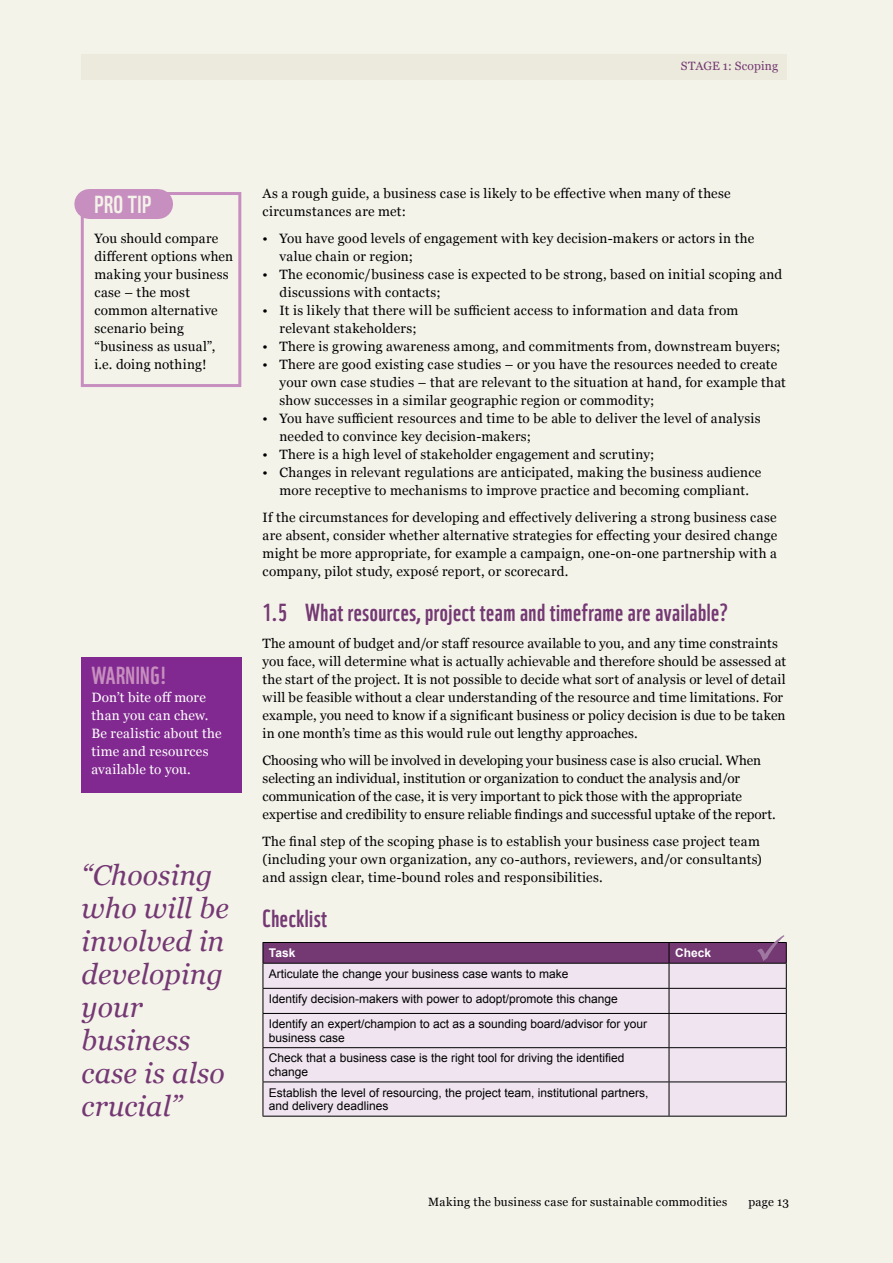
<style>
.page{position:relative;width:893px;height:1263px;background:#f4f3ea}
.page>*{position:absolute;margin:0;border:0;box-sizing:border-box;transform-origin:0 0}
.t1{font:italic 28.5px/33px "Georgia";letter-spacing:.005em;color:#743873}
.t2{font:24px "WWF";letter-spacing:.02em;color:#743873}
.t3{font:24px "WWF";color:#c78fbf}
.t4{font:24px "WWF";color:#f4f3ea}
.t5{font:13.5px/18px "Georgia";letter-spacing:.01em;color:#000}
.t6{font:13.5px/18px "Georgia";letter-spacing:.02em;color:#fff}
.t7{font:12px/25px "Arial";color:#000}
.t8{font:12px "Georgia";letter-spacing:.025em;color:#000}
.t9{font:12px "Georgia";letter-spacing:.005em;color:#743873}
.t10{font:700 12px "Arial";color:#fff}
</style>
<div class="page">
<div style="left:81px;top:54px;width:706px;height:26px;background:#eceadc"></div>
<div style="left:264px;top:1014px;width:522px;height:102px;background:#efe4f0"></div>
<hr style="left:263px;top:1013px;width:406px;height:1px;background:#000">
<hr style="left:263px;top:1014px;width:1px;height:33px;background:#000">
<hr style="left:669px;top:1013px;width:118px;height:1px;background:#000">
<hr style="left:669px;top:1014px;width:1px;height:33px;background:#000">
<hr style="left:786px;top:1014px;width:1px;height:33px;background:#000">
<hr style="left:263px;top:1047px;width:406px;height:1px;background:#000">
<hr style="left:263px;top:1048px;width:1px;height:33px;background:#000">
<hr style="left:669px;top:1047px;width:118px;height:1px;background:#000">
<hr style="left:669px;top:1048px;width:1px;height:33px;background:#000">
<hr style="left:786px;top:1048px;width:1px;height:33px;background:#000">
<hr style="left:263px;top:1081px;width:406px;height:1px;background:#000">
<hr style="left:263px;top:1082px;width:1px;height:34px;background:#000">
<hr style="left:669px;top:1081px;width:118px;height:1px;background:#000">
<hr style="left:669px;top:1082px;width:1px;height:34px;background:#000">
<hr style="left:786px;top:1082px;width:1px;height:34px;background:#000">
<hr style="left:263px;top:1116px;width:406px;height:1px;background:#000">
<hr style="left:669px;top:1116px;width:118px;height:1px;background:#000">
<div style="left:89px;top:189px;width:69px;height:30px;background:#c78fbf"></div>
<div style="left:81px;top:192px;width:160px;height:195px;border:3px solid #c78fbf"></div>
<div style="left:81px;top:657px;width:160px;height:135px;background:#812990"></div>
<svg style="left:263px;top:935px;width:524px;height:78px"></svg>
<p class="t9" style="left:681px;top:57px;width:99px">Stage 1: Scoping</p>
<p class="t5" style="left:263px;top:184px;width:470px">As a rough guide, a business case is likely to be effective when many of these circumstances are met:</p>
<p class="t5" style="left:280px;top:229px;width:476px;text-indent:-17px">• You have good levels of engagement with key decision-makers or actors in the value chain or region;</p>
<p class="t5" style="left:280px;top:265px;width:504px;text-indent:-17px">• The economic/business case is expected to be strong, based on initial scoping and discussions with contacts;</p>
<p class="t5" style="left:280px;top:301px;width:460px;text-indent:-17px">• It is likely that there will be sufficient access to information and data from relevant stakeholders;</p>
<p class="t5" style="left:263px;top:337px;width:519px">• There is growing awareness among, and commitments from, downstream buyers;</p>
<p class="t5" style="left:280px;top:355px;width:508px;text-indent:-17px">• There are good existing case studies – or you have the resources needed to create your own case studies – that are relevant to the situation at hand, for example that show successes in a similar geographic region or commodity;</p>
<p class="t5" style="left:280px;top:409px;width:483px;text-indent:-17px">• You have sufficient resources and time to be able to deliver the level of analysis needed to convince key decision-makers;</p>
<p class="t5" style="left:263px;top:445px;width:393px">• There is a high level of stakeholder engagement and scrutiny;</p>
<p class="t5" style="left:263px;top:463px;width:500px;text-align:center">• Changes in relevant regulations are anticipated, making the business audience more receptive to mechanisms to improve practice and becoming compliant.</p>
<p class="t5" style="left:263px;top:508px;width:516px;text-align:justify">If the circumstances for developing and effectively delivering a strong business case are absent, consider whether alternative strategies for effecting your desired change might be more appropriate, for example a campaign, one-on-one partnership with a company, pilot study, exposé report, or scorecard.</p>
<h2 class="t2" style="left:263px;top:594px;width:467px">1.5 What resources, project team and timeframe are available?</h2>
<p class="t5" style="left:263px;top:634px;width:525px">The amount of budget and/or staff resource available to you, and any time constraints you face, will determine what is actually achievable and therefore should be assessed at the start of the project. It is not possible to decide what sort of analysis or level of detail will be feasible without a clear understanding of the resource and time limitations. For example, you need to know if a significant business or policy decision is due to be taken in one month’s time as this would rule out lengthy approaches.</p>
<p class="t5" style="left:263px;top:751px;width:515px">Choosing who will be involved in developing your business case is also crucial. When selecting an individual, institution or organization to conduct the analysis and/or communication of the case, it is very important to pick those with the appropriate expertise and credibility to ensure reliable findings and successful uptake of the report.</p>
<p class="t5" style="left:263px;top:832px;width:501px">The final step of the scoping phase is to establish your business case project team (including your own organization, any co-authors, reviewers, and/or consultants)</p>
<h2 class="t4" style="left:94px;top:186px;width:59px">PRO TIP</h2>
<p class="t5" style="left:94px;top:229px;width:140px">You should compare different options when making your business case – the most common alternative scenario being “business as usual”, i.e. doing nothing!</p>
<h2 class="t3" style="left:91px;top:657px;width:35px">WARNING</h2>
<h2 class="t3" style="left:160px;top:657px;width:8px">!</h2>
<p class="t6" style="left:91px;top:688px;width:132px">Don’t bite off more than you can chew.<br>Be realistic about the time and resources available to you.</p>
<h1 class="t1" style="left:82px;top:858px;width:132px">“Choosing</h1>
<p class="t5" style="left:263px;top:868px;width:342px">and assign clear, time-bound roles and responsibilities.</p>
<h1 class="t1" style="left:82px;top:891px;width:149px">who will be involved in developing your business case is also crucial”</h1>
<h2 class="t2" style="left:263px;top:900px;width:66px">Checklist</h2>
<p class="t10" style="left:269px;top:945px;width:28px">Task</p>
<p class="t10" style="left:675px;top:945px;width:38px">Check</p>
<p class="t7" style="left:269px;top:961px;width:380px">Articulate the change your business case wants to make<br>Identify decision-makers with power to adopt/promote this change<br>Identify an expert/champion to act as a sounding board/advisor for your</p>
<p class="t7" style="left:269px;top:1027px;width:357px;line-height:20.7px">business case<br>Check that a business case is the right tool for driving the identified</p>
<p class="t7" style="left:269px;top:1061px;width:381px;line-height:20.7px">change<br>Establish the level of resourcing, the project team, institutional partners,</p>
<p class="t7" style="left:269px;top:1093px;width:121px">and delivery deadlines</p>
<p class="t8" style="left:428px;top:1193px;width:301px">Making the business case for sustainable commodities</p>
<p class="t8" style="left:749px;top:1193px;width:42px">page 13</p>
</div>
